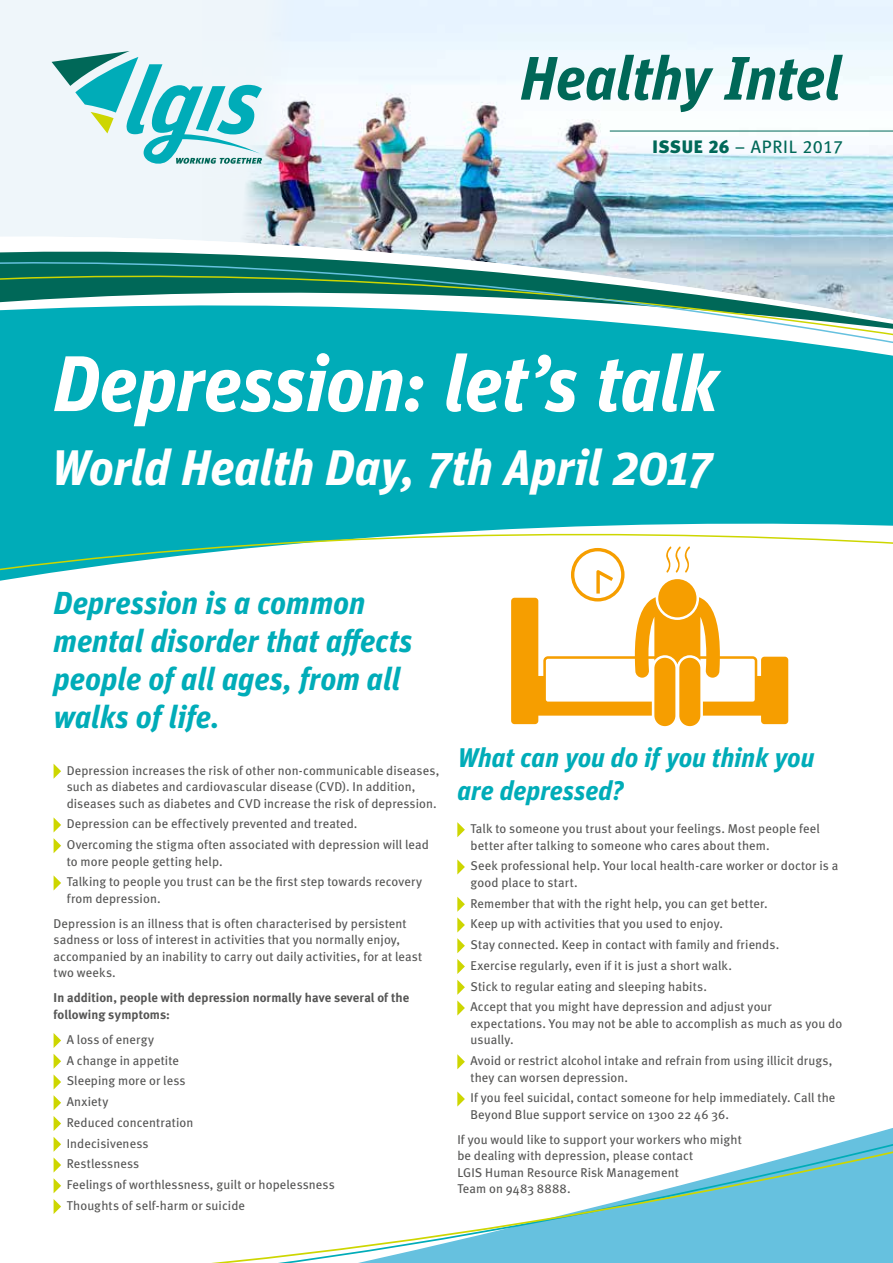
<style>
.page{position:relative;width:893px;height:1263px;background:#fff}
.page>*{position:absolute;margin:0;border:0;box-sizing:border-box;transform-origin:0 0}
.t1{font:italic 700 78.75px "Unit Pro";letter-spacing:-.01em;color:#fff}
.t2{font:italic 700 61.35px "Unit Pro";letter-spacing:-.015em;color:#006858}
.t3{font:italic 700 49.95px "Unit Pro";letter-spacing:-.01em;color:#fff}
.t4{font:italic 700 31.8px/38.2px "Unit Pro";color:#00acb8}
.t5{font:italic 700 27px/32.4px "Unit Pro";color:#00acb8}
.t6{font:18px "Meta Book LF";letter-spacing:.035em;color:#006858}
.t7{font:12.75px/20.7px "Meta";letter-spacing:.01em;color:#565655}
.t8{font:700 12.75px/16.5px "Meta";letter-spacing:.005em;color:#565655}
.s1{font-family:"Meta Black LF"}
</style>
<div class="page">
<svg style="left:53px;top:1097px;width:840px;height:166px"></svg>
<div style="left:0;top:0;width:202px;height:230px;background:#eff6fa"></div>
<img style="left:202px;top:0;width:691px;height:230px">
<svg style="left:52px;top:51px;width:210px;height:117px"></svg>
<hr style="left:610px;top:131px;width:283px;height:1px;background:#006858">
<img style="left:0;top:230px;width:893px;height:12px">
<svg style="left:0;top:242px;width:893px;height:13px"></svg>
<svg style="left:0;top:255px;width:893px;height:38px;background:#619f97"></svg>
<div style="left:0;top:418px;width:893px;height:106px;background:#00acb8"></div>
<svg style="left:0;top:293px;width:893px;height:125px;background:#26b5bd"></svg>
<svg style="left:0;top:524px;width:893px;height:56px"></svg>
<svg style="left:54px;top:764px;width:7px;height:15px"></svg>
<svg style="left:54px;top:818px;width:7px;height:14px"></svg>
<svg style="left:54px;top:838px;width:7px;height:15px"></svg>
<svg style="left:54px;top:876px;width:7px;height:14px"></svg>
<svg style="left:54px;top:1033px;width:7px;height:15px"></svg>
<svg style="left:54px;top:1054px;width:7px;height:35px"></svg>
<svg style="left:54px;top:1095px;width:7px;height:15px"></svg>
<svg style="left:54px;top:1116px;width:7px;height:15px"></svg>
<svg style="left:54px;top:1137px;width:7px;height:35px"></svg>
<svg style="left:54px;top:1178px;width:7px;height:15px"></svg>
<svg style="left:54px;top:1199px;width:7px;height:15px"></svg>
<svg style="left:457px;top:822px;width:8px;height:15px"></svg>
<svg style="left:457px;top:859px;width:8px;height:15px"></svg>
<svg style="left:457px;top:897px;width:8px;height:35px"></svg>
<svg style="left:457px;top:938px;width:8px;height:15px"></svg>
<svg style="left:457px;top:959px;width:8px;height:15px"></svg>
<svg style="left:457px;top:980px;width:8px;height:35px"></svg>
<svg style="left:457px;top:1054px;width:8px;height:15px"></svg>
<svg style="left:457px;top:1091px;width:8px;height:15px"></svg>
<div style="left:654px;top:658px;width:21px;height:68px;background:#f69e00;border-radius:11px"></div>
<div style="left:679px;top:658px;width:21px;height:68px;background:#f69e00;border-radius:11px"></div>
<svg style="left:511px;top:546px;width:277px;height:178px"></svg>
<h2 class="t2" style="left:520px;top:33px;width:323px">Healthy Intel</h2>
<h3 class="t6" style="left:652px;top:135px;width:192px"><span class="s1">ISSUE 26</span> – APRIL 2017</h3>
<h1 class="t1" style="left:53px;top:325px;width:668px">Depression: let’s talk</h1>
<h3 class="t3" style="left:51px;top:431px;width:662px">World Health Day, 7th April 2017</h3>
<h3 class="t4" style="left:54px;top:582px;width:360px">Depression is a common mental disorder that affects people of all ages, from all walks of life.</h3>
<p class="t7" style="left:67px;top:761px;width:374px;line-height:16.5px">Depression increases the risk of other non-communicable diseases, such as diabetes and cardiovascular disease (CVD). In addition, diseases such as diabetes and CVD increase the risk of depression.</p>
<p class="t7" style="left:67px;top:813px;width:364px">Depression can be effectively prevented and treated.<br>Overcoming the stigma often associated with depression will lead</p>
<p class="t7" style="left:67px;top:850px;width:357px">to more people getting help.<br>Talking to people you trust can be the first step towards recovery</p>
<p class="t7" style="left:54px;top:885px;width:355px;line-height:25px;text-indent:13px">from depression.<br>Depression is an illness that is often characterised by persistent</p>
<p class="t7" style="left:54px;top:931px;width:370px;line-height:16.5px">sadness or loss of interest in activities that you normally enjoy, accompanied by an inability to carry out daily activities, for at least two weeks.</p>
<p class="t8" style="left:54px;top:989px;width:357px">In addition, people with depression normally have several of the following symptoms:</p>
<p class="t7" style="left:67px;top:1029px;width:269px">A loss of energy<br>A change in appetite<br>Sleeping more or less<br>Anxiety<br>Reduced concentration<br>Indecisiveness<br>Restlessness<br>Feelings of worthlessness, guilt or hopelessness<br>Thoughts of self-harm or suicide</p>
<h3 class="t5" style="left:457px;top:740px;width:359px">What can you do if you think you are depressed?</h3>
<p class="t7" style="left:470px;top:820px;width:351px;line-height:16.5px">Talk to someone you trust about your feelings. Most people feel better after talking to someone who cares about them.</p>
<p class="t7" style="left:470px;top:857px;width:369px;line-height:16.5px">Seek professional help. Your local health-care worker or doctor is a good place to start.</p>
<p class="t7" style="left:470px;top:892px;width:310px">Remember that with the right help, you can get better.<br>Keep up with activities that you used to enjoy.<br>Stay connected. Keep in contact with family and friends.<br>Exercise regularly, even if it is just a short walk.<br>Stick to regular eating and sleeping habits.<br>Accept that you might have depression and adjust your</p>
<p class="t7" style="left:470px;top:1015px;width:373px;line-height:16.5px">expectations. You may not be able to accomplish as much as you do usually.</p>
<p class="t7" style="left:470px;top:1052px;width:363px;line-height:16.5px">Avoid or restrict alcohol intake and refrain from using illicit drugs, they can worsen depression.</p>
<p class="t7" style="left:470px;top:1089px;width:366px;line-height:16.5px">If you feel suicidal, contact someone for help immediately. Call the<br>Beyond Blue support service on 1300 22 46 36.</p>
<p class="t7" style="left:457px;top:1131px;width:286px;line-height:16.5px">If you would like to support your workers who might be dealing with depression, please contact<br>LGIS Human Resource Risk Management<br>Team on 9483 8888.</p>
</div>
